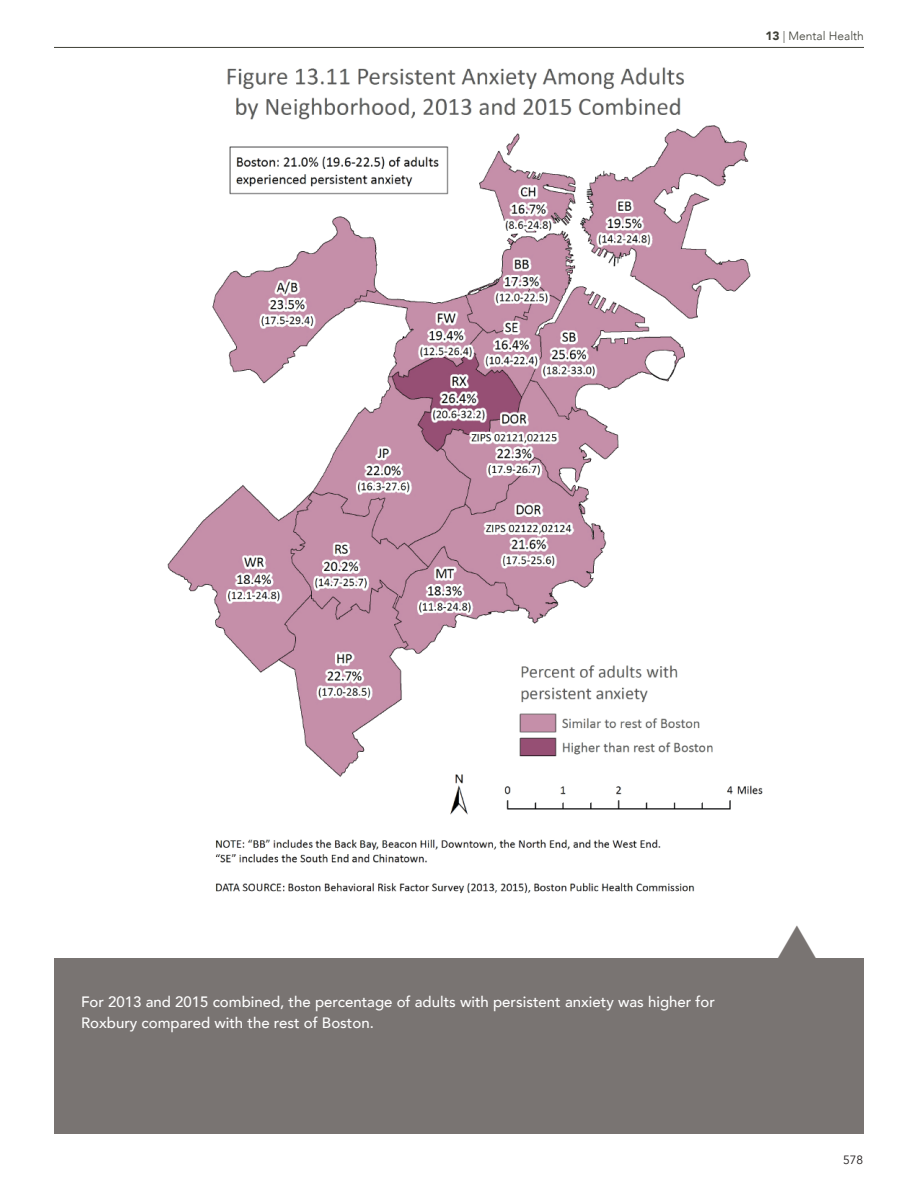
<style>
.page{position:relative;width:918px;height:1188px;background:#fff}
.page>*{position:absolute;margin:0;border:0;box-sizing:border-box;transform-origin:0 0}
.t1{font:500 15px "Avenir";color:#fff}
.t2{font:300 12px "Avenir";color:#3e3f36}
.t3{font:12px "Avenir";color:#231f20}
.s1{font-weight:900}
</style>
<div class="page">
<hr style="left:54px;top:47px;width:810px;height:1px;background:#3e3f36">
<img style="left:167px;top:67px;width:596px;height:827px">
<div style="left:54px;top:958px;width:810px;height:176px;background:#797472"></div>
<p class="t2" style="left:766px;top:28px;width:100px"><span class="s1">13</span> | Mental Health</p>
<p class="t1" style="left:81px;top:989px;width:636px">For 2013 and 2015 combined, the percentage of adults with persistent anxiety was higher for</p>
<p class="t1" style="left:81px;top:1010px;width:294px">Roxbury compared with the rest of Boston.</p>
<p class="t3" style="left:843px;top:1152px;width:22px">578</p>
</div>
